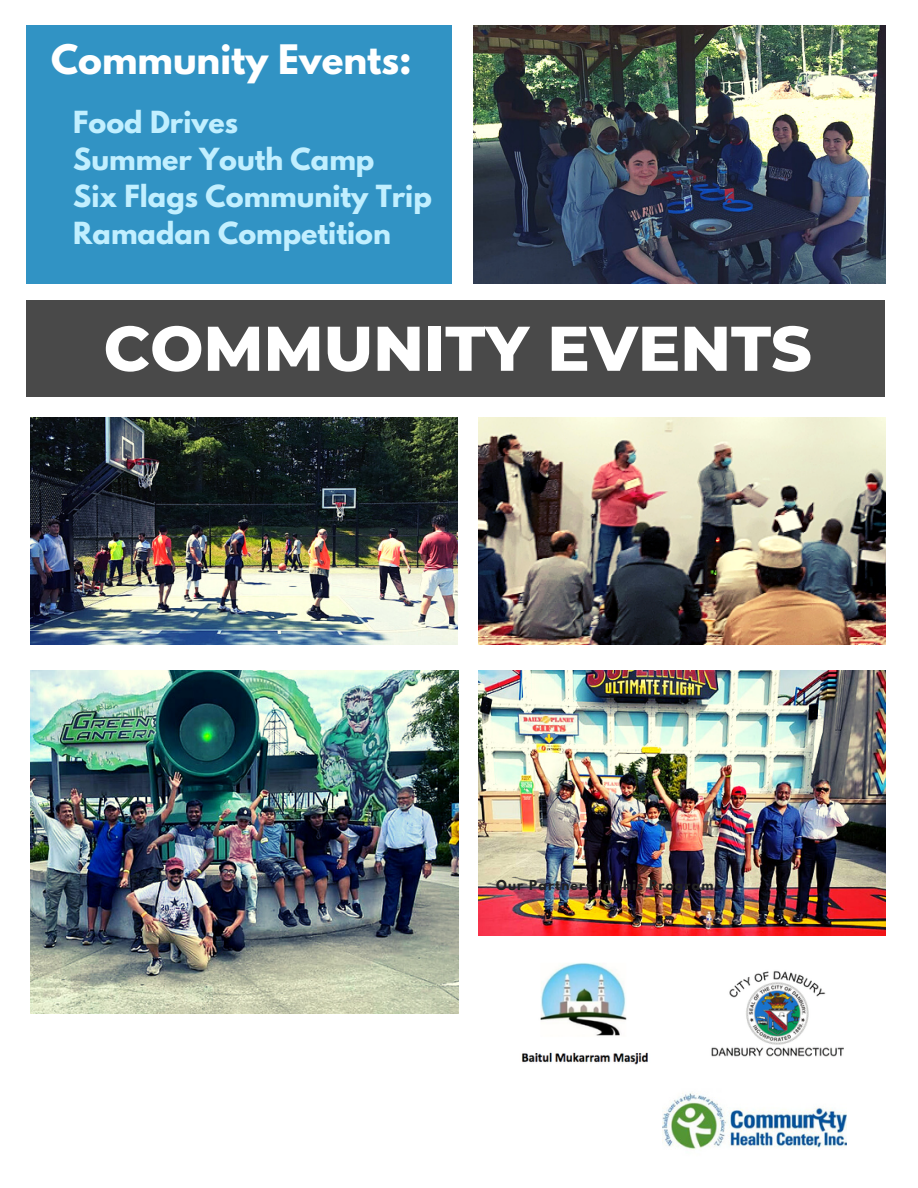
<style>
.page{position:relative;width:918px;height:1188px;background:#fff}
.page>*{position:absolute;margin:0;border:0;box-sizing:border-box;transform-origin:0 0}
.t1{font:800 63px "Montserrat";color:#fff}
.t2{font:700 36px "League Spartan";color:#fff}
.t3{font:700 27px "League Spartan";color:#c1efff}
.t4{font:700 12.15px "League Spartan";letter-spacing:.1em;color:#222}
</style>
<div class="page">
<div style="left:27px;top:300px;width:858px;height:97px;background:#494949"></div>
<img style="left:711px;top:971px;width:133px;height:86px">
<img style="left:663px;top:1093px;width:183px;height:57px">
<div style="left:27px;top:25px;width:425px;height:259px;background:#3193c4"></div>
<img style="left:521px;top:963px;width:127px;height:102px">
<img style="left:30px;top:418px;width:428px;height:226px">
<img style="left:30px;top:671px;width:429px;height:343px">
<img style="left:478px;top:671px;width:407px;height:264px">
<img style="left:478px;top:418px;width:407px;height:226px">
<img style="left:474px;top:25px;width:412px;height:259px">
<p class="t2" style="left:51px;top:42px;width:362px">Community Events:</p>
<p class="t3" style="left:73px;top:108px;width:166px">Food Drives</p>
<p class="t3" style="left:73px;top:145px;width:303px">Summer Youth Camp</p>
<p class="t3" style="left:73px;top:183px;width:360px">Six Flags Community Trip</p>
<p class="t3" style="left:73px;top:220px;width:319px">Ramadan Competition</p>
<p class="t1" style="left:104px;top:310px;width:710px">COMMUNITY EVENTS</p>
<p class="t4" style="left:496px;top:879px;width:219px">Our Partners in this Program</p>
</div>
